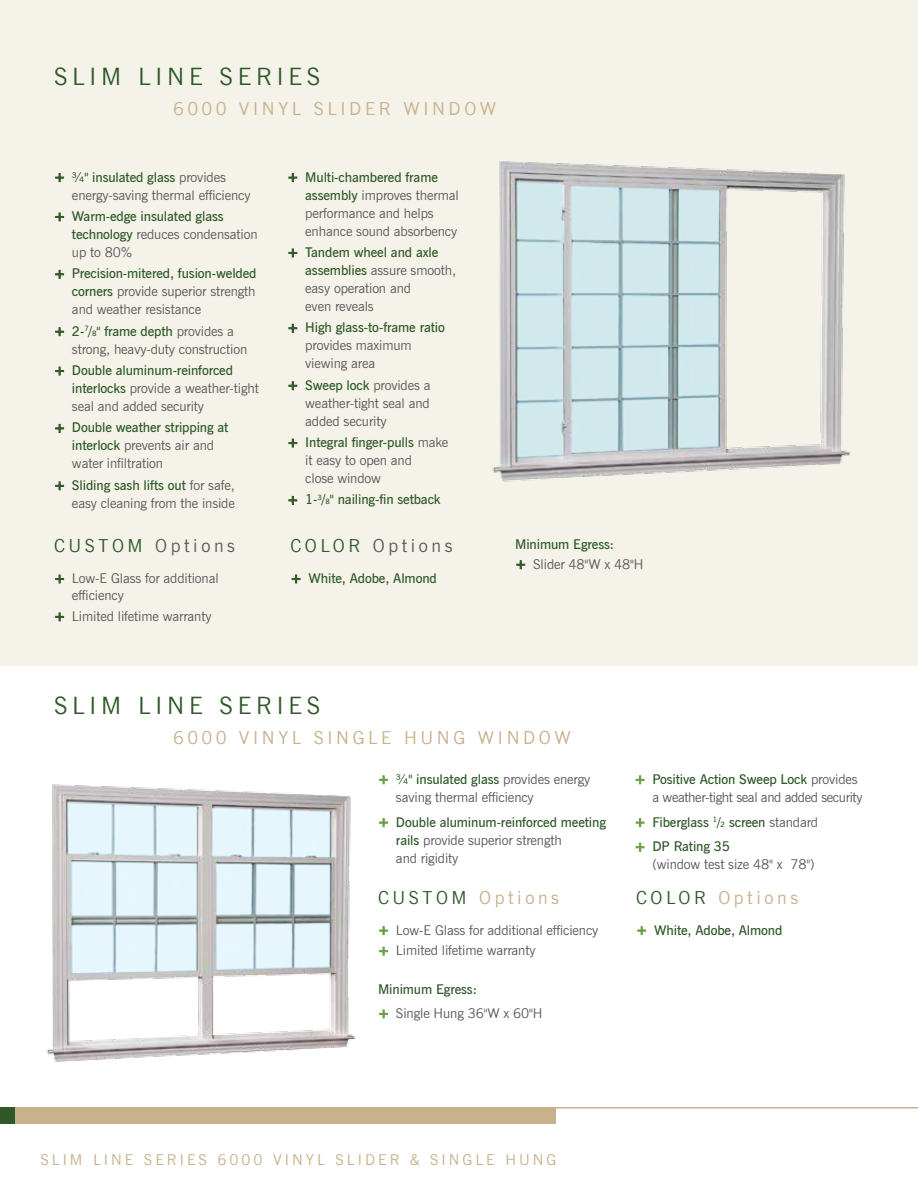
<style>
.page{position:relative;width:918px;height:1188px;background:#fff}
.page>*{position:absolute;margin:0;border:0;box-sizing:border-box;transform-origin:0 0}
.t1{font:24px "News Gothic BT";letter-spacing:.2em;color:#2f5929}
.t2{font:18px "News Gothic BT";letter-spacing:.2em;color:#c8b18b}
.t3{font:18px "News Gothic BT";letter-spacing:.2em;color:#58595b}
.t4{font:15px "News Gothic BT";letter-spacing:.2em;color:#c8b18b}
.t5{font:13.5px/18px "News Gothic BT";letter-spacing:-.01em;color:#58595b}
.t6{font:600 13.5px/18px "News Gothic BT";letter-spacing:-.01em;color:#2f5929}
.t7{font:13.5px/18px "News Gothic BT";letter-spacing:-.03em;color:#58595b}
.s1{font-weight:700;color:#2f5929}
.s2{font-weight:600;color:#2f5929}
.s3{font-weight:700}
.s4{font-weight:400;color:#58595b}
.s5{font-weight:600;font-size:7.35px;color:#2f5929}
.s6{color:#2f5929}
.s7{font-size:7.35px}
.s8{font-weight:700;color:#6aa044}
</style>
<div class="page">
<div style="left:0;top:0;width:918px;height:665px;background:#f5f3e9"></div>
<svg style="left:379px;top:775px;width:9px;height:10px"></svg>
<svg style="left:379px;top:818px;width:9px;height:9px"></svg>
<svg style="left:635px;top:775px;width:10px;height:10px"></svg>
<svg style="left:635px;top:818px;width:10px;height:9px"></svg>
<svg style="left:635px;top:843px;width:10px;height:9px"></svg>
<svg style="left:379px;top:926px;width:9px;height:9px"></svg>
<svg style="left:379px;top:946px;width:9px;height:10px"></svg>
<svg style="left:637px;top:926px;width:9px;height:9px"></svg>
<svg style="left:379px;top:1009px;width:9px;height:10px"></svg>
<img style="left:46px;top:784px;width:310px;height:278px">
<svg style="left:55px;top:173px;width:9px;height:9px"></svg>
<svg style="left:55px;top:212px;width:9px;height:10px"></svg>
<svg style="left:55px;top:270px;width:9px;height:9px"></svg>
<svg style="left:55px;top:327px;width:9px;height:9px"></svg>
<svg style="left:55px;top:366px;width:9px;height:10px"></svg>
<svg style="left:55px;top:424px;width:9px;height:9px"></svg>
<svg style="left:55px;top:481px;width:9px;height:10px"></svg>
<svg style="left:288px;top:173px;width:10px;height:9px"></svg>
<svg style="left:288px;top:248px;width:10px;height:10px"></svg>
<svg style="left:288px;top:324px;width:10px;height:9px"></svg>
<svg style="left:288px;top:381px;width:10px;height:9px"></svg>
<svg style="left:288px;top:438px;width:10px;height:10px"></svg>
<svg style="left:288px;top:496px;width:10px;height:9px"></svg>
<svg style="left:55px;top:574px;width:9px;height:10px"></svg>
<svg style="left:55px;top:612px;width:9px;height:10px"></svg>
<svg style="left:291px;top:574px;width:10px;height:10px"></svg>
<svg style="left:516px;top:560px;width:9px;height:10px"></svg>
<img style="left:492px;top:162px;width:358px;height:320px">
<div style="left:0;top:1107px;width:556px;height:16px;background:#c8b18b"></div>
<hr style="left:299px;top:1107px;width:619px;height:1px;background:#c8b18b">
<div style="left:0;top:1107px;width:15px;height:16px;background:#2f5929"></div>
<h1 class="t1" style="left:54px;top:62px;width:268px">SLIM LINE SERIES</h1>
<h2 class="t2" style="left:173px;top:97px;width:325px">6000 VINYL SLIDER WINDOW</h2>
<p class="t5" style="left:72px;top:168px;width:180px;text-indent:-18px"><span class="s1">+</span> <span class="s2">¾" insulated glass</span> provides energy-saving thermal efficiency</p>
<p class="t6" style="left:72px;top:207px;width:187px;text-indent:-18px"><span class="s3">+</span> Warm-edge insulated glass technology <span class="s4">reduces condensation up to 80%</span></p>
<p class="t5" style="left:72px;top:264px;width:186px;text-align:justify;text-indent:-18px"><span class="s1">+</span> <span class="s2">Precision-mitered, fusion-welded corners</span> provide superior strength and weather resistance</p>
<p class="t5" style="left:72px;top:322px;width:177px;text-indent:-18px"><span class="s1">+</span> <span class="s2">2-</span><sup>7</sup><span class="s2">/</span><span class="s5">8</span><span class="s2">" frame depth</span> provides a strong, heavy-duty construction</p>
<p class="t5" style="left:72px;top:361px;width:188px;text-indent:-18px"><span class="s1">+</span> <span class="s2">Double aluminum-reinforced interlocks</span> provide a weather-tight seal and added security</p>
<p class="t6" style="left:72px;top:419px;width:158px;text-indent:-18px"><span class="s3">+</span> Double weather stripping at interlock <span class="s4">prevents air and water infiltration</span></p>
<p class="t5" style="left:54px;top:476px;width:182px;text-align:right"><span class="s1">+</span> <span class="s2">Sliding sash lifts out</span> for safe, easy cleaning from the inside</p>
<h2 class="t3" style="left:54px;top:535px;width:183px"><span class="s6">CUSTOM</span> Options</h2>
<p class="t5" style="left:72px;top:570px;width:148px;line-height:17.2px;text-indent:-18px"><span class="s1">+</span> Low-E Glass for additional efficiency</p>
<p class="t5" style="left:54px;top:607px;width:159px"><span class="s1">+</span> Limited lifetime warranty</p>
<p class="t5" style="left:305px;top:168px;width:155px;text-indent:-18px"><span class="s1">+</span> <span class="s2">Multi-chambered frame assembly</span> improves thermal performance and helps enhance sound absorbency</p>
<p class="t5" style="left:305px;top:243px;width:152px;text-indent:-18px"><span class="s1">+</span> <span class="s2">Tandem wheel and axle assemblies</span> assure smooth, easy operation and<br>even reveals</p>
<p class="t5" style="left:305px;top:318px;width:141px;text-indent:-18px"><span class="s1">+</span> <span class="s2">High glass-to-frame ratio </span>provides maximum viewing area</p>
<p class="t5" style="left:305px;top:376px;width:127px;text-align:justify;text-indent:-18px"><span class="s1">+</span> <span class="s2">Sweep lock</span> provides a weather-tight seal and added security</p>
<p class="t5" style="left:305px;top:433px;width:144px;text-indent:-18px"><span class="s1">+</span> <span class="s2">Integral finger-pulls</span> make it easy to open and<br>close window</p>
<p class="t6" style="left:287px;top:491px;width:155px"><span class="s3">+</span> 1-<sup>3</sup>/<span class="s7">8</span>" nailing-fin setback</p>
<h2 class="t3" style="left:291px;top:535px;width:164px"><span class="s6">COLOR</span> Options</h2>
<p class="t6" style="left:291px;top:569px;width:148px"><span class="s3">+</span> White, Adobe, Almond</p>
<p class="t5" style="left:515px;top:534px;width:130px;line-height:19.8px"><span class="s2">Minimum Egress:<br></span><span class="s1">+</span> Slider 48"W x 48"H</p>
<h1 class="t1" style="left:54px;top:691px;width:268px">SLIM LINE SERIES</h1>
<h2 class="t2" style="left:173px;top:727px;width:399px">6000 VINYL SINGLE HUNG WINDOW</h2>
<p class="t5" style="left:396px;top:770px;width:196px;text-indent:-18px"><span class="s8">+</span> <span class="s2">¾" insulated glass</span> provides energy saving thermal efficiency</p>
<p class="t6" style="left:396px;top:813px;width:212px;text-indent:-18px"><span class="s8">+</span> Double aluminum-reinforced meeting rails <span class="s4">provide superior strength<br>and rigidity</span></p>
<h2 class="t2" style="left:378px;top:887px;width:183px"><span class="s6">CUSTOM</span> Options</h2>
<p class="t5" style="left:378px;top:919px;width:222px;line-height:20.7px"><span class="s8">+</span> Low-E Glass for additional efficiency <span class="s8">+</span> Limited lifetime warranty</p>
<p class="t5" style="left:378px;top:977px;width:166px;line-height:24px"><span class="s2">Minimum Egress:<br></span><span class="s8">+</span> Single Hung 36"W x 60"H</p>
<p class="t7" style="left:652px;top:770px;width:212px;text-indent:-18px"><span class="s8">+</span> <span class="s2">Positive Action Sweep Lock</span> provides a weather-tight seal and added security</p>
<p class="t6" style="left:634px;top:809px;width:185px;line-height:24.8px"><span class="s8">+</span> Fiberglass <sup>1</sup>/<span class="s7">2</span> screen <span class="s4">standard </span><span class="s8">+</span> DP Rating 35</p>
<p class="t5" style="left:652px;top:855px;width:164px">(window test size 48" x 78")</p>
<h2 class="t2" style="left:636px;top:887px;width:164px"><span class="s6">COLOR</span> Options</h2>
<p class="t6" style="left:636px;top:921px;width:148px"><span class="s8">+</span> White, Adobe, Almond</p>
<p class="t4" style="left:40px;top:1150px;width:517px">SLIM LINE SERIES 6000 VINYL SLIDER &amp; SINGLE HUNG</p>
</div>
